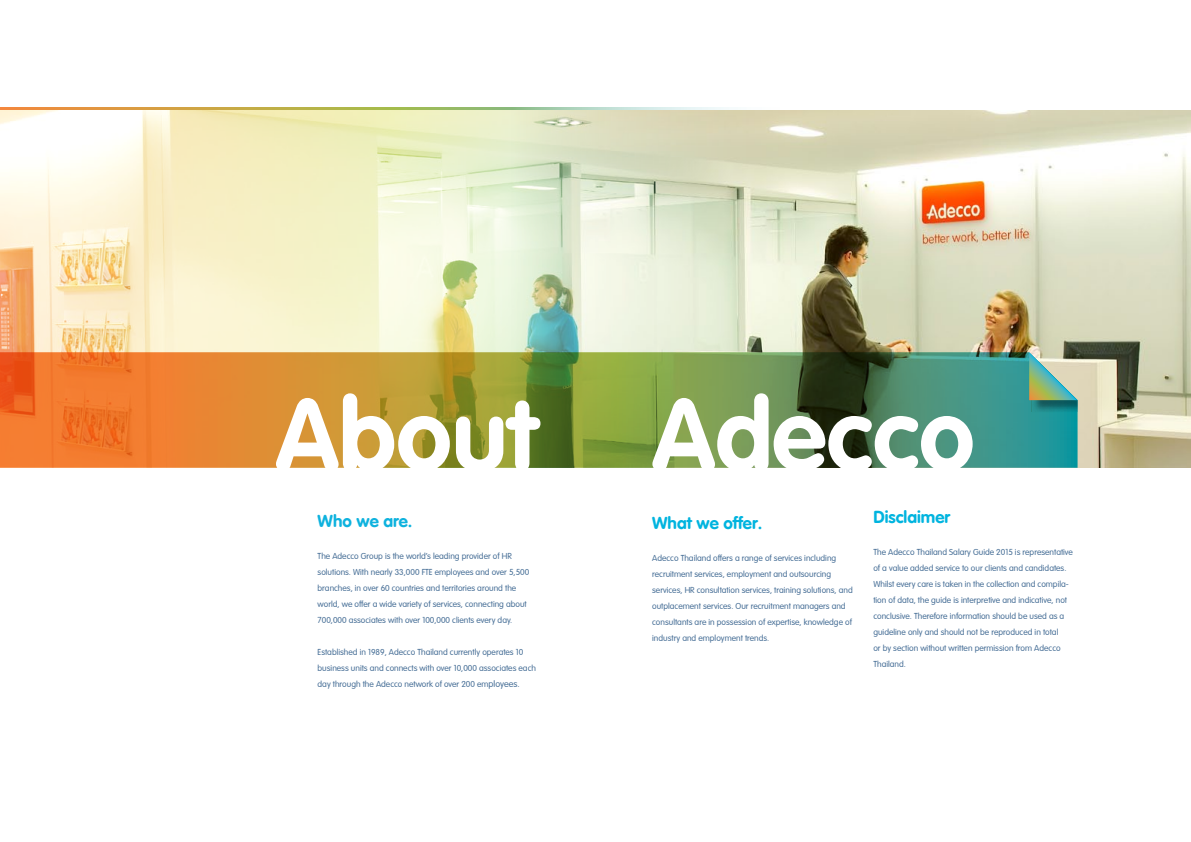
<style>
.page{position:relative;width:1191px;height:842px;background:#fff}
.page>*{position:absolute;margin:0;border:0;box-sizing:border-box;transform-origin:0 0}
.t1{font:100px "VAG Rounded Bold";color:#fff}
.t2{font:17px "VAG Rounded Bold";color:#00b4df}
.t3{font:17px "VAG Rounded Bold";color:#0eb2de}
.t4{font:300 8.5px/16px "VAG Rounded";color:#466e96}
.s1{font-size:9px}
</style>
<div class="page">
<img style="left:796px;top:111px;width:395px;height:357px">
<svg style="left:0;top:108px;width:796px;height:244px;background:#ecebca"></svg>
<svg style="left:0;top:352px;width:1077px;height:116px;background:#978942"></svg>
<svg style="left:1029px;top:352px;width:48px;height:60px;background:#89b196"></svg>
<h1 class="t1" style="left:276px;top:376px;width:700px">About Adecco</h1>
<h2 class="t3" style="left:317px;top:511px;width:96px">Who we are.</h2>
<p class="t4" style="left:317px;top:548px;width:213px">The Adecco Group is the world’s leading provider of HR solutions. With nearly 33,000 FTE employees and over 5,500 branches, in over 60 countries and territories around the world, we offer a wide variety of services, connecting about 700,000 associates with over 100,000 clients every day.</p>
<p class="t4" style="left:317px;top:644px;width:220px">Established in 1989, Adecco Thailand currently operates 10 business units and connects with over 10,000 associates each day through the Adecco network of over 200 em<span class="s1">ployees.</span></p>
<h2 class="t2" style="left:652px;top:513px;width:112px">What we offer.</h2>
<p class="t4" style="left:652px;top:550px;width:202px">Adecco Thailand offers a range of services including recruitment services, employment and outsourcing services, HR consultation services, training solutions, and outplacement services. Our recruitment managers and consultants are in possession of expertise, knowledge of industry and employment trends.</p>
<h2 class="t2" style="left:873px;top:507px;width:78px">Disclaimer</h2>
<p class="t4" style="left:873px;top:544px;width:201px">The Adecco Thailand Salary Guide 2015 is representative of a value added service to our clients and candidates.<br>Whilst every care is taken in the collection and compila&shy;tion of data, the guide is interpretive and indicative, not conclusive. Therefore information should be used as a guideline only and should not be reproduced in total<br>or by section without written permission from Adecco Thailand.</p>
</div>
